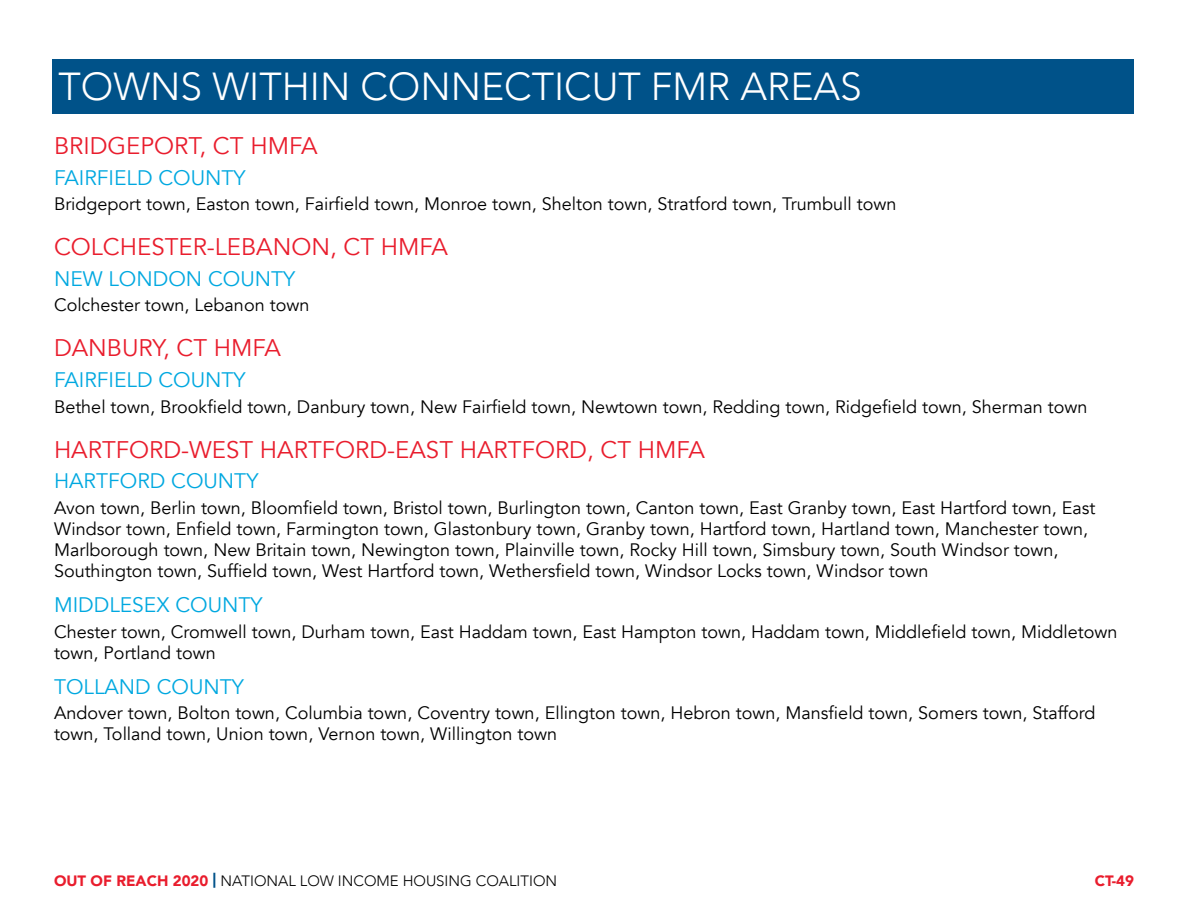
<style>
.page{position:relative;width:1188px;height:918px;background:#fff}
.page>*{position:absolute;margin:0;border:0;box-sizing:border-box;transform-origin:0 0}
.t1{font:300 39px "Avenir";color:#fff}
.t2{font:24px "Avenir";color:#e91d2d}
.t3{font:21px "Avenir";color:#00a8e0}
.t4{font:18px/21px "Avenir";color:#000}
.t5{font:300 15px "Avenir";color:#000}
.t6{font:900 15px "Avenir";color:#e91d2d}
.s1{font-weight:900;color:#e91d2d}
.s2{font-weight:900;color:#005289}
</style>
<div class="page">
<div style="left:52px;top:59px;width:1082px;height:55px;background:#005289"></div>
<h1 class="t1" style="left:58px;top:63px;width:805px">TOWNS WITHIN CONNECTICUT FMR AREAS</h1>
<h2 class="t2" style="left:54px;top:131px;width:265px">BRIDGEPORT, CT HMFA</h2>
<p class="t3" style="left:54px;top:165px;width:193px">FAIRFIELD COUNTY</p>
<p class="t4" style="left:54px;top:194px;width:844px">Bridgeport town, Easton town, Fairfield town, Monroe town, Shelton town, Stratford town, Trumbull town</p>
<h2 class="t2" style="left:54px;top:232px;width:395px">COLCHESTER-LEBANON, CT HMFA</h2>
<p class="t3" style="left:54px;top:266px;width:243px">NEW LONDON COUNTY</p>
<p class="t4" style="left:54px;top:295px;width:257px">Colchester town, Lebanon town</p>
<h2 class="t2" style="left:54px;top:334px;width:229px">DANBURY, CT HMFA</h2>
<p class="t3" style="left:54px;top:367px;width:193px">FAIRFIELD COUNTY</p>
<p class="t4" style="left:54px;top:396px;width:1035px">Bethel town, Brookfield town, Danbury town, New Fairfield town, Newtown town, Redding town, Ridgefield town, Sherman town</p>
<h2 class="t2" style="left:54px;top:435px;width:652px">HARTFORD-WEST HARTFORD-EAST HARTFORD, CT HMFA</h2>
<p class="t3" style="left:54px;top:469px;width:206px">HARTFORD COUNTY</p>
<p class="t4" style="left:54px;top:497px;width:1043px">Avon town, Berlin town, Bloomfield town, Bristol town, Burlington town, Canton town, East Granby town, East Hartford town, East Windsor town, Enfield town, Farmington town, Glastonbury town, Granby town, Hartford town, Hartland town, Manchester town, Marlborough town, New Britain town, Newington town, Plainville town, Rocky Hill town, Simsbury town, South Windsor town, Southington town, Suffield town, West Hartford town, Wethersfield town, Windsor Locks town, Windsor town</p>
<p class="t3" style="left:54px;top:592px;width:210px">MIDDLESEX COUNTY</p>
<p class="t4" style="left:54px;top:621px;width:1065px">Chester town, Cromwell town, Durham town, East Haddam town, East Hampton town, Haddam town, Middlefield town, Middletown town, Portland town</p>
<p class="t3" style="left:54px;top:674px;width:191px">TOLLAND COUNTY</p>
<p class="t4" style="left:54px;top:703px;width:1043px">Andover town, Bolton town, Columbia town, Coventry town, Ellington town, Hebron town, Mansfield town, Somers town, Stafford town, Tolland town, Union town, Vernon town, Willington town</p>
<p class="t5" style="left:54px;top:872px;width:505px"><span class="s1">OUT OF REACH 2020</span> <span class="s2">|</span> NATIONAL LOW INCOME HOUSING COALITION</p>
<p class="t6" style="left:1095px;top:868px;width:41px">CT-49</p>
</div>
